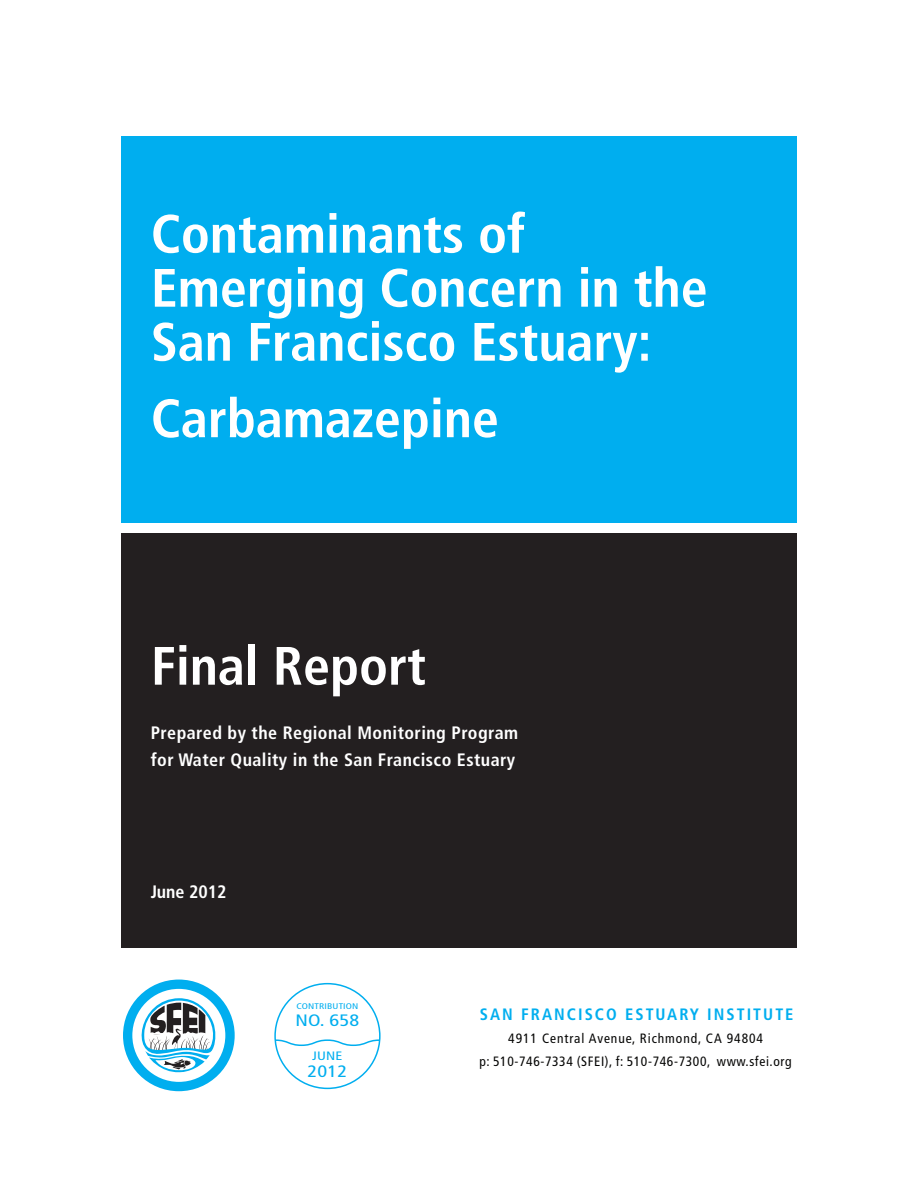
<style>
.page{position:relative;width:918px;height:1188px;background:#fff}
.page>*{position:absolute;margin:0;border:0;box-sizing:border-box;transform-origin:0 0}
.t1{font:700 condensed 54px/54px "Frutiger LT Std";color:#fff}
.t2{font:700 condensed 18px/27px "Frutiger LT Std";letter-spacing:.025em;color:#fff}
.t3{font:700 condensed 18px "Frutiger LT Std";color:#fff}
.t4{font:700 condensed 16.5px "Frutiger LT Std";letter-spacing:.12em;color:#00aeef}
.t5{font:condensed 16.5px "Frutiger LT Std";letter-spacing:.015em;color:#00aeef;scale:1.23 1}
.t6{font:condensed 13.5px/22.5px "Frutiger LT Std";letter-spacing:.065em;color:#050504;text-align:center}
.t7{font:condensed 12.15px "Frutiger LT Std";color:#00aeef;scale:1.23 1}
.t8{font:condensed 8.25px "Frutiger LT Std";letter-spacing:.015em;color:#00aeef;scale:1.23 1}
</style>
<div class="page">
<div style="left:274px;top:983px;width:107px;height:106px;border:2px solid #00aeef;border-radius:50%"></div>
<svg style="left:274px;top:1039px;width:107px;height:8px"></svg>
<svg style="left:128px;top:984px;width:102px;height:103px"></svg>
<div style="left:123px;top:980px;width:112px;height:111px;border:9px solid #00aeef;border-radius:50%"></div>
<svg style="left:129px;top:998px;width:88px;height:76px"></svg>
<div style="left:121px;top:137px;width:675px;height:386px;background:#00aeef"></div>
<div style="left:121px;top:533px;width:675px;height:415px;background:#231f20"></div>
<h1 class="t1" style="left:151px;top:211px;width:558px">Contaminants of<br>Emerging Concern in the<br>San Francisco Estuary:</h1>
<h1 class="t1" style="left:151px;top:396px;width:350px">Carbamazepine</h1>
<h1 class="t1" style="left:151px;top:643px;width:277px">Final Report</h1>
<h2 class="t2" style="left:151px;top:720px;width:369px">Prepared by the Regional Monitoring Program for Water Quality in the San Francisco Estuary</h2>
<h2 class="t3" style="left:151px;top:884px;width:77px">June 2012</h2>
<p class="t8" style="left:296px;top:1002px;width:52px">CONTRIBUTION</p>
<p class="t5" style="left:295px;top:1013px;width:54px">NO. 658</p>
<p class="t7" style="left:312px;top:1050px;width:26px">JUNE</p>
<p class="t5" style="left:307px;top:1064px;width:34px">2012</p>
<p class="t4" style="left:480px;top:1008px;width:315px">SAN FRANCISCO ESTUARY INSTITUTE</p>
<p class="t6" style="left:479px;top:1028px;width:314px">4911 Central Avenue, Richmond, CA 94804<br>p: 510-746-7334 (SFEI), f: 510-746-7300, www.sfei.org</p>
</div>
